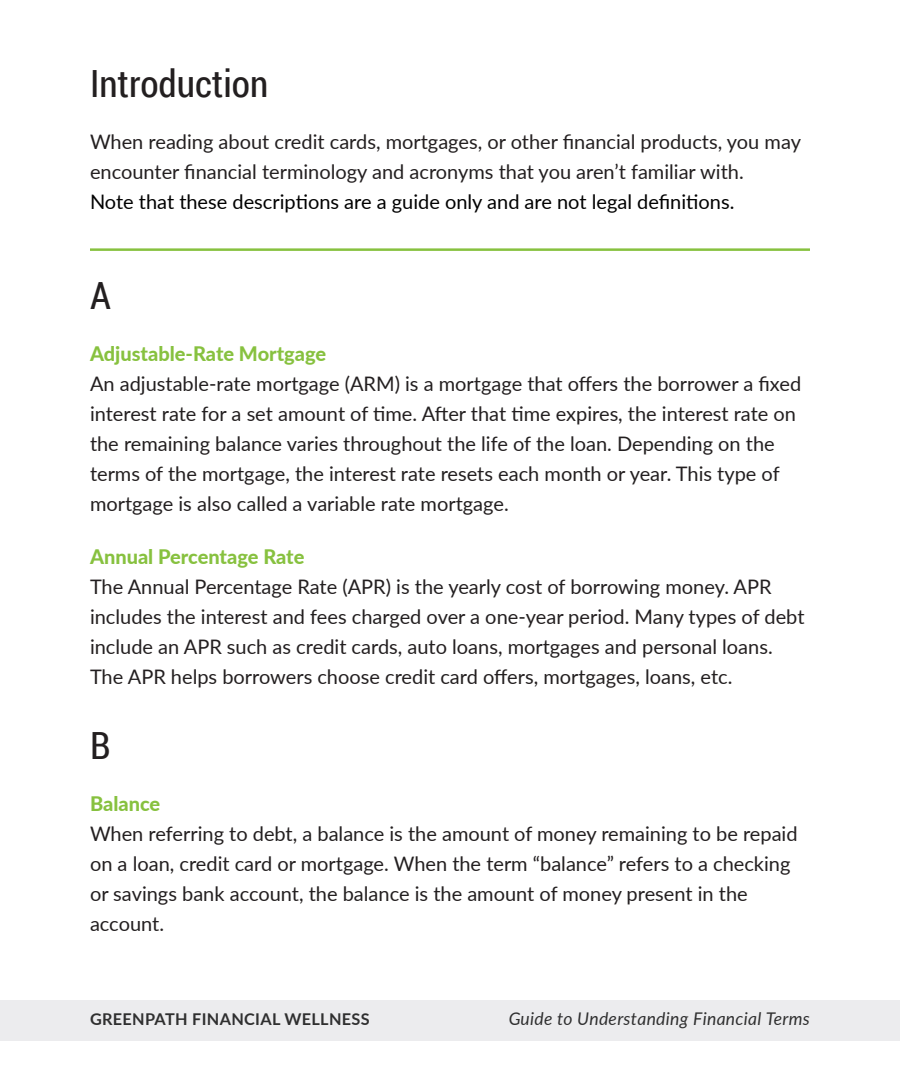
<style>
.page{position:relative;width:900px;height:1080px;background:#fff}
.page>*{position:absolute;margin:0;border:0;box-sizing:border-box;transform-origin:0 0}
.t1{font:37.5px "Roboto Condensed";color:#231f20}
.t2{font:20px/30px "Lato";color:#231f20}
.t3{font:italic 17.5px "Lato";letter-spacing:.02em;color:#000}
.t4{font:700 16.25px "Lato";letter-spacing:.02em;color:#000}
.s1{color:#fff}
.s2{color:#000}
.s3{font-weight:800;color:#87c13f}
</style>
<div class="page">
<div style="left:0;top:1000px;width:900px;height:41px;background:#ececee"></div>
<hr style="left:90px;top:248px;width:720px;height:3px;background:#87c13f">
<p class="t1" style="left:90px;top:58px;width:180px">Introduction</p>
<p class="t2" style="left:90px;top:126px;width:717px">When reading about credit cards, mortgages, or other financial products, you may encounter financial terminology and acronyms that you aren’t familiar with. <span class="s1">Please<br></span><span class="s2">Note that these descriptions are a guide only and are not legal definitions.</span></p>
<p class="t1" style="left:90px;top:270px;width:22px">A</p>
<p class="t2" style="left:90px;top:338px;width:713px"><span class="s3">Adjustable-Rate Mortgage<br></span>An adjustable-rate mortgage (ARM) is a mortgage that offers the borrower a fixed interest rate for a set amount of time. After that time expires, the interest rate on the remaining balance varies throughout the life of the loan. Depending on the terms of the mortgage, the interest rate resets each month or year. This type of mortgage is also called a variable rate mortgage.</p>
<p class="t2" style="left:90px;top:541px;width:716px"><span class="s3">Annual Percentage Rate<br></span>The Annual Percentage Rate (APR) is the yearly cost of borrowing money. APR includes the interest and fees charged over a one-year period. Many types of debt include an APR such as credit cards, auto loans, mortgages and personal loans.<br>The APR helps borrowers choose credit card offers, mortgages, loans, etc.</p>
<p class="t1" style="left:90px;top:720px;width:22px">B</p>
<p class="t2" style="left:90px;top:788px;width:709px"><span class="s3">Balance<br></span>When referring to debt, a balance is the amount of money remaining to be repaid on a loan, credit card or mortgage. When the term “balance” refers to a checking or savings bank account, the balance is the amount of money present in the account.</p>
<p class="t4" style="left:90px;top:1007px;width:281px">GREENPATH FINANCIAL WELLNESS</p>
<p class="t3" style="left:508px;top:1006px;width:303px">Guide to Understanding Financial Terms</p>
</div>
